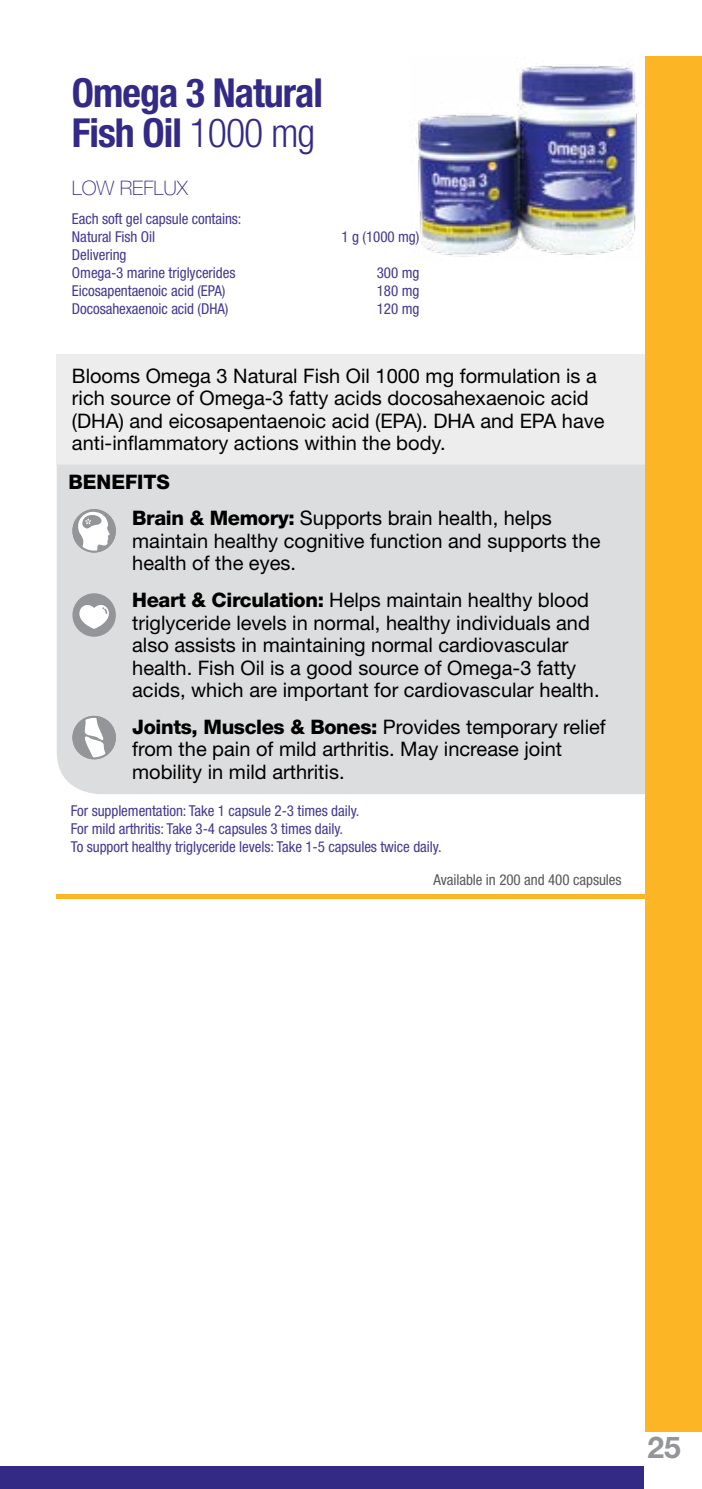
<style>
.page{position:relative;width:702px;height:1489px;background:#fff}
.page>*{position:absolute;margin:0;border:0;box-sizing:border-box;transform-origin:0 0}
.t1{font:700 condensed 40px/40px "Helvetica Neue LT Std";letter-spacing:-.025em;color:#332a86}
.t2{font:700 30px "Helvetica Neue LT Std";color:#939598}
.t3{font:20px/22.5px "Helvetica Neue LT Std";color:#000}
.t4{font:100 20px "Helvetica Neue LT Std";letter-spacing:-.005em;color:#332a86}
.t5{font:condensed 15px/18px "Helvetica Neue LT Std";letter-spacing:-.005em;color:#43398e}
.t6{font:condensed 15px "Helvetica Neue LT Std";letter-spacing:-.005em;color:#58595b}
.s1{font-weight:300}
.s2{font-weight:800}
</style>
<div class="page">
<div style="left:0;top:1465px;width:643px;height:23px;background:#332a86"></div>
<div style="left:57px;top:354px;width:588px;height:110px;background:#ededee"></div>
<div style="left:57px;top:464px;width:588px;height:330px;background:#dcddde"></div>
<div style="left:72px;top:715px;width:44px;height:44px;background:#939598;border-radius:50%"></div>
<svg style="left:78px;top:717px;width:32px;height:41px"></svg>
<div style="left:72px;top:715px;width:44px;height:44px;border:2px solid #939598;border-radius:50%"></div>
<div style="left:72px;top:509px;width:44px;height:43px;background:#939598;border-radius:50%"></div>
<svg style="left:75px;top:511px;width:37px;height:40px"></svg>
<div style="left:72px;top:509px;width:44px;height:43px;border:2px solid #939598;border-radius:50%"></div>
<div style="left:72px;top:593px;width:44px;height:43px;background:#939598;border-radius:50%"></div>
<svg style="left:67px;top:597px;width:54px;height:32px"></svg>
<hr style="left:57px;top:894px;width:588px;height:4px;background:#fcb525">
<img style="left:416px;top:65px;width:221px;height:192px">
<div style="left:645px;top:57px;width:57px;height:1374px;background:#fcb525"></div>
<h1 class="t1" style="left:72px;top:72px;width:252px">Omega 3 Natural<br>Fish Oil <span class="s1">1000 mg</span></h1>
<p class="t4" style="left:72px;top:176px;width:117px">LOW REFLUX</p>
<p class="t5" style="left:72px;top:210px;width:171px">Each soft gel capsule contains:<br>Natural Fish Oil</p>
<p class="t5" style="left:72px;top:246px;width:165px">Delivering<br>Omega-3 marine triglycerides</p>
<p class="t5" style="left:341px;top:228px;width:79px">1 g (1000 mg)</p>
<p class="t5" style="left:377px;top:264px;width:44px">300 mg</p>
<p class="t5" style="left:72px;top:282px;width:155px">Eicosapentaenoic acid (EPA)</p>
<p class="t5" style="left:377px;top:282px;width:44px">180 mg</p>
<p class="t5" style="left:72px;top:300px;width:158px">Docosahexaenoic acid (DHA)</p>
<p class="t5" style="left:377px;top:300px;width:44px">120 mg</p>
<p class="t3" style="left:72px;top:364px;width:534px">Blooms Omega 3 Natural Fish Oil 1000 mg formulation is a rich source of Omega-3 fatty acids docosahexaenoic acid (DHA) and eicosapentaenoic acid (EPA). DHA and EPA have anti-inflammatory actions within the body.</p>
<p class="t3" style="left:132px;top:463px;width:421px;line-height:36.8px;text-indent:-64px"><span class="s2">BENEFITS<br>Brain &amp; Memory:</span> Supports brain health, helps</p>
<p class="t3" style="left:132px;top:529px;width:469px">maintain healthy cognitive function and supports the health of the eyes.</p>
<p class="t3" style="left:132px;top:588px;width:469px"><span class="s2">Heart &amp; Circulation:</span> Helps maintain healthy blood triglyceride levels in normal, healthy individuals and also assists in maintaining normal cardiovascular health. Fish Oil is a good source of Omega-3 fatty acids, which are important for cardiovascular health.</p>
<p class="t3" style="left:132px;top:715px;width:475px"><span class="s2">Joints, Muscles &amp; Bones:</span> Provides temporary relief from the pain of mild arthritis. May increase joint mobility in mild arthritis.</p>
<p class="t5" style="left:71px;top:802px;width:372px">For supplementation: Take 1 capsule 2-3 times daily.<br>For mild arthritis: Take 3-4 capsules 3 times daily.<br>To support healthy triglyceride levels: Take 1-5 capsules twice daily.</p>
<p class="t6" style="left:433px;top:870px;width:190px">Available in 200 and 400 capsules</p>
<h2 class="t2" style="left:647px;top:1428px;width:35px">25</h2>
</div>
